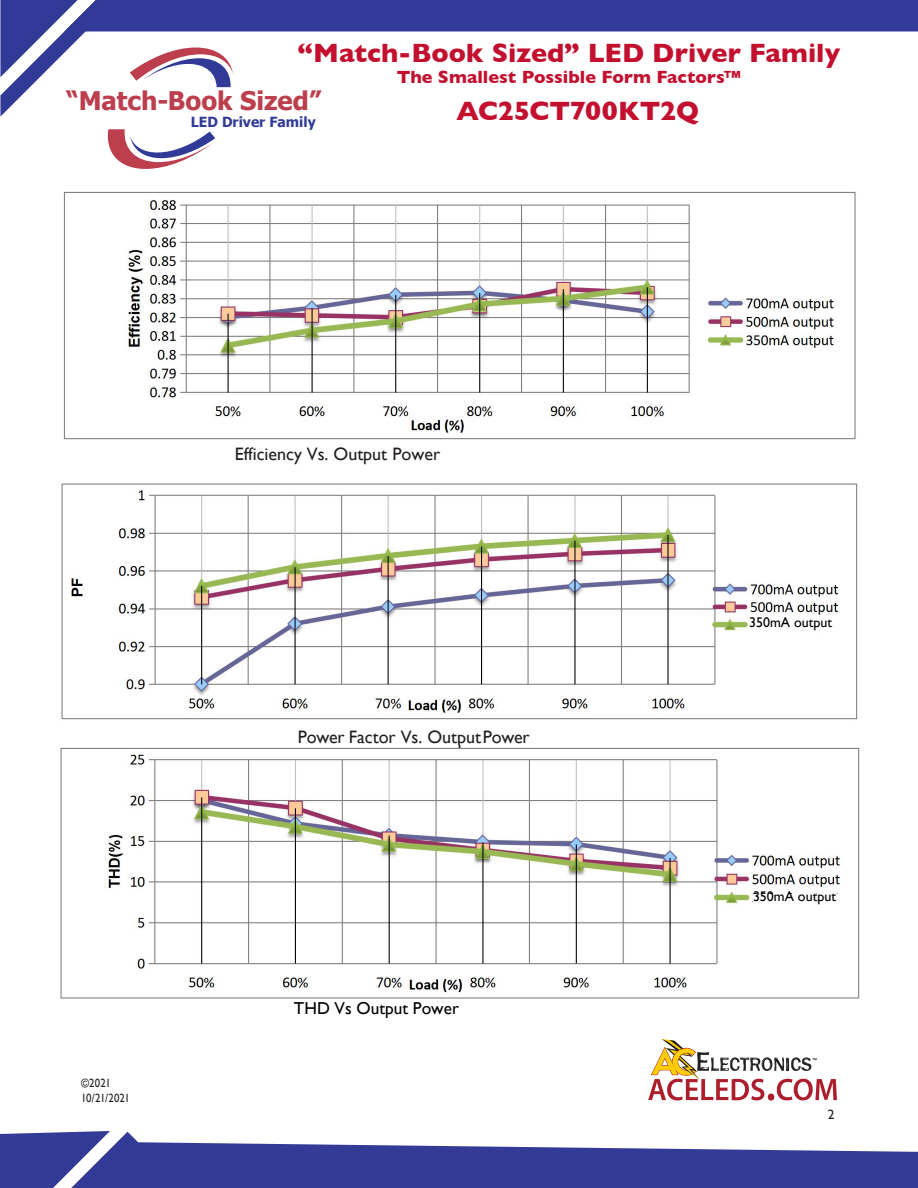
<style>
.page{position:relative;width:918px;height:1188px;background:#fff}
.page>*{position:absolute;margin:0;border:0;box-sizing:border-box;transform-origin:0 0}
.t1{font:700 27px "Gill Sans";color:#c3102f}
.t2{font:700 25.65px "Tahoma";color:#bd3e4c}
.t3{font:18px "Gill Sans";color:#231f20}
.t4{font:700 18px "Gill Sans";color:#c3102f}
.t5{font:17.25px "Gill Sans";color:#000}
.t6{font:13.95px "Gill Sans";color:#000}
.t7{font:700 13.95px "Tahoma";color:#313b97}
.t8{font:13.5px "Gill Sans";color:#231f20}
.t9{font:12px "Gill Sans";letter-spacing:-.005em;color:#231f20;scale:.9 1}
</style>
<div class="page">
<svg style="left:648px;top:1039px;width:189px;height:61px"></svg>
<svg style="left:0;top:0;width:918px;height:117px"></svg>
<svg style="left:107px;top:129px;width:108px;height:40px"></svg>
<svg style="left:0;top:1131px;width:110px;height:57px;background:#434a9f"></svg>
<svg style="left:71px;top:1132px;width:847px;height:56px;fill:#333b97"></svg>
<img style="left:63px;top:191px;width:793px;height:249px">
<img style="left:61px;top:483px;width:797px;height:237px">
<img style="left:60px;top:745px;width:800px;height:254px">
<div style="left:749px;top:620px;width:93px;height:14px;background:#fff"></div>
<div style="left:753px;top:894px;width:93px;height:14px;background:#fff"></div>
<h1 class="t1" style="left:298px;top:31px;width:544px">“Match-Book Sized” LED Driver Family</h1>
<p class="t4" style="left:397px;top:63px;width:346px">The Smallest Possible Form Factors™</p>
<h2 class="t2" style="left:66px;top:83px;width:257px">“Match-Book Sized”</h2>
<p class="t7" style="left:191px;top:112px;width:126px">LED Driver Family</p>
<h1 class="t1" style="left:457px;top:89px;width:244px">AC25CT700KT2Q</h1>
<p class="t9" style="left:81px;top:1076px;width:35px">©2021</p>
<p class="t9" style="left:81px;top:1091px;width:56px">10/21/2021</p>
<p class="t3" style="left:235px;top:444px;width:207px">Efficiency Vs. Output Power</p>
<p class="t3" style="left:298px;top:727px;width:233px">Power Factor Vs. OutputPower</p>
<p class="t5" style="left:294px;top:998px;width:166px">THD Vs Output Power</p>
<p class="t6" style="left:749px;top:614px;width:85px">350mA output</p>
<p class="t6" style="left:753px;top:888px;width:85px">350mA output</p>
<p class="t8" style="left:828px;top:1106px;width:8px">2</p>
</div>
